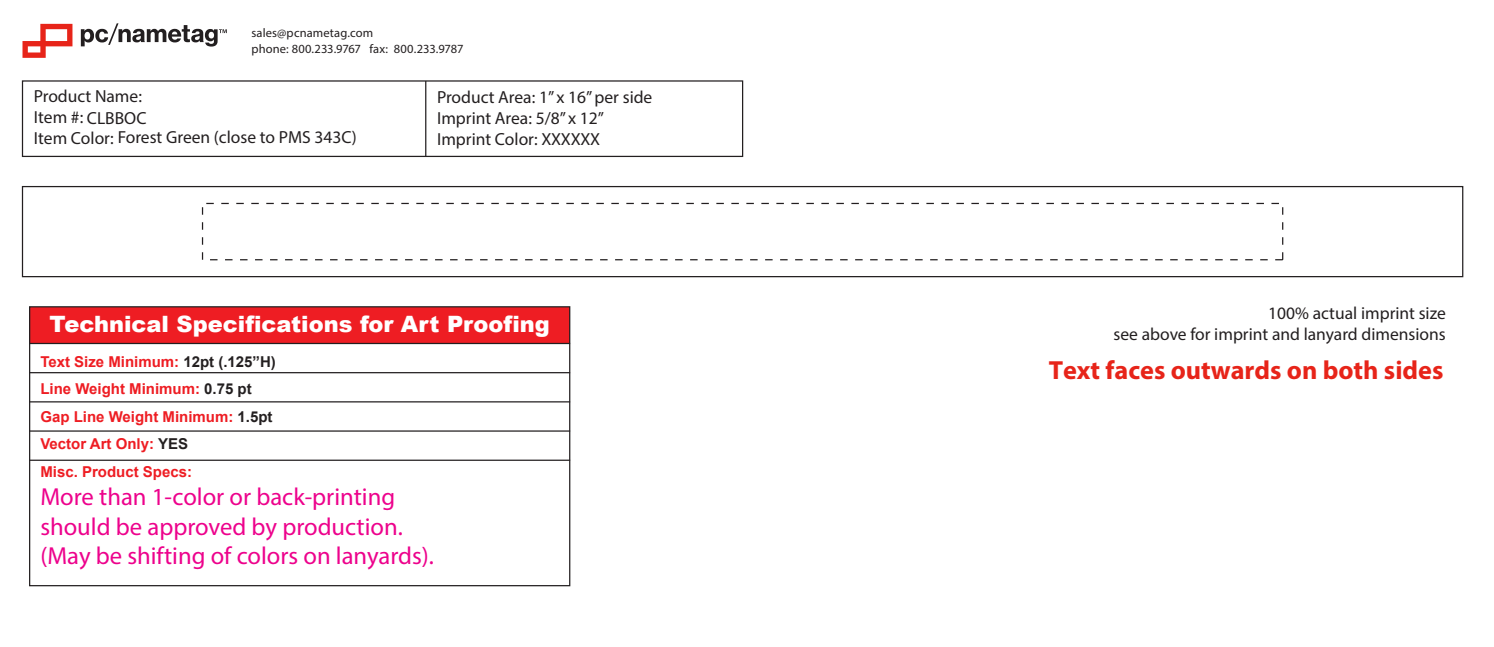
<style>
.page{position:relative;width:1494px;height:647px;background:#fff}
.page>*{position:absolute;margin:0;border:0;box-sizing:border-box;transform-origin:0 0}
.t1{font:700 26.25px "Myriad Pro";color:#e72419}
.t2{font:24.62px/29.6px "Myriad Pro";color:#ed028c}
.t3{font:900 22.5px "Arial";color:#fff}
.t4{font:17.5px/21px "Myriad Pro";color:#231f20}
.t5{font:700 15px/27.5px "Arial";color:#ee1d23}
.t6{font:12.5px/15px "Myriad Pro";letter-spacing:.01em;color:#231f20}
.s1{color:#231f20}
</style>
<div class="page">
<div style="left:22px;top:80px;width:721px;height:77px;border:1px solid #231f20"></div>
<hr style="left:425px;top:81px;width:1px;height:75px;background:#231f20">
<svg style="left:22px;top:24px;width:50px;height:34px"></svg>
<svg style="left:81px;top:23px;width:146px;height:24px"></svg>
<div style="left:29px;top:307px;width:541px;height:36px;background:#ee1d23"></div>
<div style="left:29px;top:306px;width:541px;height:280px;border:1px solid #231f20"></div>
<hr style="left:29px;top:343px;width:541px;height:1px;background:#231f20">
<hr style="left:29px;top:372px;width:541px;height:1px;background:#231f20">
<hr style="left:29px;top:401px;width:541px;height:1px;background:#231f20">
<hr style="left:29px;top:430px;width:541px;height:1px;background:#231f20">
<hr style="left:29px;top:459px;width:541px;height:2px;background:#231f20">
<div style="left:22px;top:186px;width:1441px;height:91px;border:1px solid #231f20"></div>
<div style="left:202px;top:203px;width:1081px;height:57px;border:1px dashed #231f20"></div>
<p class="t6" style="left:251px;top:26px;width:214px">sales@pcnametag.com<br>phone: 800.233.9767 fax: 800.233.9787</p>
<p class="t4" style="left:34px;top:85px;width:325px">Product Name:<br>Item #: CLBBOC<br>Item Color: Forest Green (close to PMS 343C)</p>
<p class="t4" style="left:437px;top:86px;width:217px">Product Area: 1” x 16” per side<br>Imprint Area: 5/8” x 12”<br>Imprint Color: XXXXXX</p>
<p class="t3" style="left:50px;top:308px;width:502px">Technical Specifications for Art Proofing</p>
<p class="t5" style="left:40px;top:348px;width:237px">Text Size Minimum: <span class="s1">12pt (.125”H)<br></span>Line Weight Minimum: <span class="s1">0.75 pt<br></span>Gap Line Weight Minimum: <span class="s1">1.5pt<br></span>Vector Art Only: <span class="s1">YES<br></span>Misc. Product Specs:</p>
<h2 class="t2" style="left:40px;top:481px;width:395px">More than 1-color or back-printing should be approved by production. (May be shifting of colors on lanyards).</h2>
<p class="t4" style="left:1113px;top:302px;width:334px;text-align:right">100% actual imprint size<br>see above for imprint and lanyard dimensions</p>
<h1 class="t1" style="left:1049px;top:353px;width:396px">Text faces outwards on both sides</h1>
</div>
